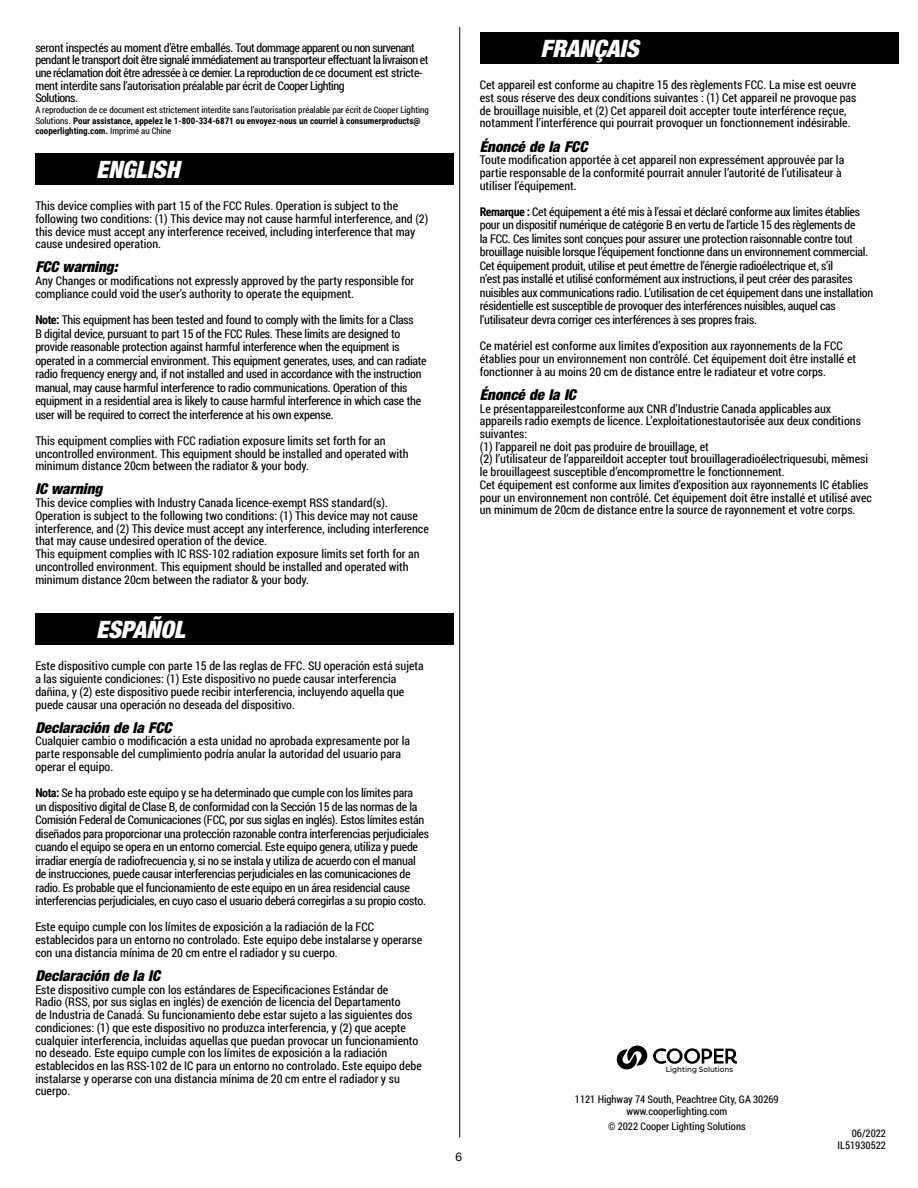
<style>
.page{position:relative;width:918px;height:1188px;background:#fff}
.page>*{position:absolute;margin:0;border:0;box-sizing:border-box;transform-origin:0 0}
.t1{font:italic 900 condensed 24px "Helvetica Neue LT Std";color:#fff}
.t2{font:italic 900 condensed 15px "Helvetica Neue LT Std";color:#000}
.t3{font:12px/12.8px "Roboto Condensed";color:#000}
.t4{font:12px/13.5px "Roboto Condensed";letter-spacing:-.02em;color:#000}
.t5{font:12px/12.8px "Roboto Condensed";letter-spacing:-.04em;color:#000}
.t6{font:12px "Helvetica Neue LT Std";color:#000}
.t7{font:10.5px/12px "Roboto Condensed";color:#000;text-align:center}
.t8{font:9px/10.5px "Roboto Condensed";color:#000}
.t9{font:500 7.65px "Montserrat";color:#000;scale:.95 1}
.s1{font-weight:700}
</style>
<div class="page">
<hr style="left:459px;top:27px;width:1px;height:1111px;background:#000">
<svg style="left:616px;top:1045px;width:121px;height:25px"></svg>
<div style="left:480px;top:32px;width:418px;height:32px;background:#000"></div>
<div style="left:35px;top:153px;width:419px;height:32px;background:#000"></div>
<div style="left:35px;top:613px;width:419px;height:32px;background:#000"></div>
<p class="t5" style="left:35px;top:40px;width:395px">seront inspectés au moment d’être emballés. Tout dommage apparent ou non survenant pendant le transport doit être signalé immédiatement au transporteur effectuant la livraison et une réclamation doit être adressée à ce dernier. La reproduction de ce document est stricte&shy;ment interdite sans l’autorisation préalable par écrit de Cooper Lighting<br>Solutions.</p>
<p class="t8" style="left:35px;top:104px;width:395px">A reproduction de ce document est strictement interdite sans l’autorisation préalable par écrit de Cooper Lighting<br>Solutions. <span class="s1">Pour assistance, appelez le 1-800-334-6871 ou envoyez-nous un courriel à consumerproducts@ cooperlighting.com.</span> Imprimé au Chine</p>
<h1 class="t1" style="left:96px;top:154px;width:85px">ENGLISH</h1>
<p class="t3" style="left:35px;top:199px;width:395px">This device complies with part 15 of the FCC Rules. Operation is subject to the following two conditions: (1) This device may not cause harmful interference, and (2) this device must accept any interference received, including interference that may cause undesired operation.</p>
<p class="t2" style="left:35px;top:258px;width:84px">FCC warning:</p>
<p class="t3" style="left:35px;top:274px;width:381px">Any Changes or modifications not expressly approved by the party responsible for compliance could void the user’s authority to operate the equipment.</p>
<p class="t4" style="left:35px;top:313px;width:393px"><span class="s1">Note:</span> This equipment has been tested and found to comply with the limits for a Class<br>B digital device, pursuant to part 15 of the FCC Rules. These limits are designed to provide reasonable protection against harmful interference when the equipment is operated in a commercial environment. This equipment generates, uses, and can radiate radio frequency energy and, if not installed and used in accordance with the instruction manual, may cause harmful interference to radio communications. Operation of this equipment in a residential area is likely to cause harmful interference in which case the user will be required to correct the interference at his own expense.</p>
<p class="t3" style="left:35px;top:434px;width:375px">This equipment complies with FCC radiation exposure limits set forth for an uncontrolled environment. This equipment should be installed and operated with minimum distance 20cm between the radiator &amp; your body.</p>
<p class="t2" style="left:35px;top:480px;width:69px">IC warning</p>
<p class="t3" style="left:35px;top:496px;width:395px">This device complies with Industry Canada licence-exempt RSS standard(s).<br>Operation is subject to the following two conditions: (1) This device may not cause interference, and (2) This device must accept any interference, including interference that may cause undesired operation of the device.<br>This equipment complies with IC RSS-102 radiation exposure limits set forth for an uncontrolled environment. This equipment should be installed and operated with minimum distance 20cm between the radiator &amp; your body.</p>
<h1 class="t1" style="left:96px;top:614px;width:90px">ESPAÑOL</h1>
<p class="t3" style="left:35px;top:659px;width:390px">Este dispositivo cumple con parte 15 de las reglas de FFC. SU operación está sujeta a las siguiente condiciones: (1) Este dispositivo no puede causar interferencia dañina, y (2) este dispositivo puede recibir interferencia, incluyendo aquella que puede causar una operación no deseada del dispositivo.</p>
<p class="t2" style="left:35px;top:718px;width:138px">Declaración de la FCC</p>
<p class="t3" style="left:35px;top:734px;width:376px">Cualquier cambio o modificación a esta unidad no aprobada expresamente por la parte responsable del cumplimiento podría anular la autoridad del usuario para operar el equipo.</p>
<p class="t4" style="left:35px;top:786px;width:395px"><span class="s1">Nota:</span> Se ha probado este equipo y se ha determinado que cumple con los límites para<br>un dispositivo digital de Clase B, de conformidad con la Sección 15 de las normas de la Comisión Federal de Comunicaciones (FCC, por sus siglas en inglés). Estos límites están diseñados para proporcionar una protección razonable contra interferencias perjudiciales cuando el equipo se opera en un entorno comercial. Este equipo genera, utiliza y puede irradiar energía de radiofrecuencia y, si no se instala y utiliza de acuerdo con el manual de instrucciones, puede causar interferencias perjudiciales en las comunicaciones de radio. Es probable que el funcionamiento de este equipo en un área residencial cause interferencias perjudiciales, en cuyo caso el usuario deberá corregirlas a su propio costo.</p>
<p class="t3" style="left:35px;top:920px;width:388px">Este equipo cumple con los límites de exposición a la radiación de la FCC establecidos para un entorno no controlado. Este equipo debe instalarse y operarse con una distancia mínima de 20 cm entre el radiador y su cuerpo.</p>
<p class="t2" style="left:35px;top:966px;width:126px">Declaración de la IC</p>
<p class="t3" style="left:35px;top:982px;width:388px">Este dispositivo cumple con los estándares de Especificaciones Estándar de<br>Radio (RSS, por sus siglas en inglés) de exención de licencia del Departamento<br>de Industria de Canadá. Su funcionamiento debe estar sujeto a las siguientes dos condiciones: (1) que este dispositivo no produzca interferencia, y (2) que acepte cualquier interferencia, incluidas aquellas que puedan provocar un funcionamiento no deseado. Este equipo cumple con los límites de exposición a la radiación establecidos en las RSS-102 de IC para un entorno no controlado. Este equipo debe instalarse y operarse con una distancia mínima de 20 cm entre el radiador y su cuerpo.</p>
<h1 class="t1" style="left:541px;top:33px;width:100px">FRANÇAIS</h1>
<p class="t3" style="left:480px;top:78px;width:378px">Cet appareil est conforme au chapitre 15 des règlements FCC. La mise est oeuvre est sous réserve des deux conditions suivantes : (1) Cet appareil ne provoque pas de brouillage nuisible, et (2) Cet appareil doit accepter toute interférence reçue, notamment l’interférence qui pourrait provoquer un fonctionnement indésirable.</p>
<p class="t2" style="left:480px;top:137px;width:109px">Énoncé de la FCC</p>
<p class="t3" style="left:480px;top:153px;width:366px">Toute modification apportée à cet appareil non expressément approuvée par la partie responsable de la conformité pourrait annuler l’autorité de l’utilisateur à utiliser l’équipement.</p>
<p class="t4" style="left:480px;top:205px;width:395px"><span class="s1">Remarque :</span> Cet équipement a été mis à l’essai et déclaré conforme aux limites établies pour un dispositif numérique de catégorie B en vertu de l’article 15 des règlements de<br>la FCC. Ces limites sont conçues pour assurer une protection raisonnable contre tout brouillage nuisible lorsque l’équipement fonctionne dans un environnement commercial.<br>Cet équipement produit, utilise et peut émettre de l’énergie radioélectrique et, s’il<br>n’est pas installé et utilisé conformément aux instructions, il peut créer des parasites nuisibles aux communications radio. L’utilisation de cet équipement dans une installation résidentielle est susceptible de provoquer des interférences nuisibles, auquel cas l’utilisateur devra corriger ces interférences à ses propres frais.</p>
<p class="t3" style="left:480px;top:339px;width:378px">Ce matériel est conforme aux limites d’exposition aux rayonnements de la FCC établies pour un environnement non contrôlé. Cet équipement doit être installé et fonctionner à au moins 20 cm de distance entre le radiateur et votre corps.</p>
<p class="t2" style="left:480px;top:385px;width:98px">Énoncé de la IC</p>
<p class="t3" style="left:480px;top:401px;width:394px">Le présentappareilestconforme aux CNR d’Industrie Canada applicables aux appareils radio exempts de licence. L’exploitationestautorisée aux deux conditions suivantes:<br>(1) l’appareil ne doit pas produire de brouillage, et<br>(2) l’utilisateur de l’appareildoit accepter tout brouillageradioélectriquesubi, mêmesi le brouillageest susceptible d’encompromettre le fonctionnement.<br>Cet équipement est conforme aux limites d’exposition aux rayonnements IC établies pour un environnement non contrôlé. Cet équipement doit être installé et utilisé avec un minimum de 20cm de distance entre la source de rayonnement et votre corps.</p>
<p class="t6" style="left:455px;top:1150px;width:8px">6</p>
<p class="t9" style="left:666px;top:1064px;width:72px">Lighting Solutions</p>
<p class="t7" style="left:575px;top:1092px;width:205px">1121 Highway 74 South, Peachtree City, GA 30269 www.cooperlighting.com</p>
<p class="t7" style="left:608px;top:1119px;width:139px">© 2022 Cooper Lighting Solutions</p>
<p class="t7" style="left:838px;top:1127px;width:50px;text-align:right">06/2022<br>IL51930522</p>
</div>
